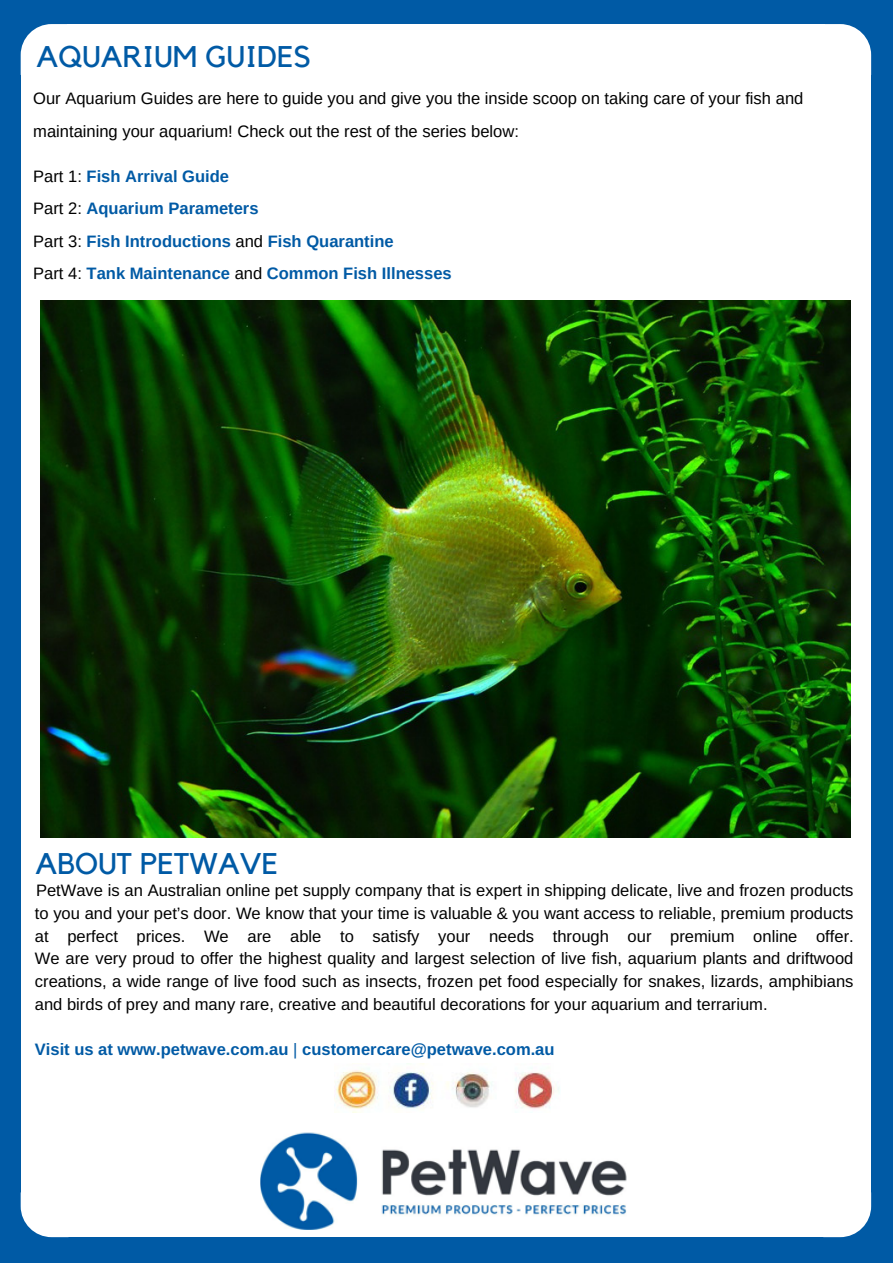
<style>
.page{position:relative;width:893px;height:1263px;background:#005aa5}
.page>*{position:absolute;margin:0;border:0;box-sizing:border-box;transform-origin:0 0}
.t1{font:29.85px "Kollektif";color:#005aa5}
.t2{font:16.5px/22.8px "Arimo";color:#000}
.t3{font:700 16.5px/32.2px "Arimo";color:#005aa5}
.s1{font-weight:400;color:#000}
.s2{font-weight:400}
</style>
<div class="page">
<svg style="left:825px;top:24px;width:46px;height:49px;background:#e7eff6"></svg>
<div style="left:823px;top:73px;width:48px;height:1121px;background:#fff"></div>
<div style="left:67px;top:73px;width:758px;height:1121px;background:#fff"></div>
<div style="left:67px;top:24px;width:758px;height:51px;background:#fff"></div>
<svg style="left:21px;top:24px;width:46px;height:49px;background:#e8f0f6"></svg>
<div style="left:21px;top:73px;width:48px;height:1121px;background:#fff"></div>
<div style="left:67px;top:1192px;width:758px;height:45px;background:#fff"></div>
<svg style="left:21px;top:1194px;width:46px;height:43px;background:#e6eef6"></svg>
<svg style="left:825px;top:1194px;width:46px;height:43px;background:#e5eef5"></svg>
<img style="left:260px;top:1133px;width:367px;height:97px">
<img style="left:334px;top:1063px;width:226px;height:49px">
<img style="left:41px;top:300px;width:809px;height:537px">
<h1 class="t1" style="left:37px;top:43px;width:276px">AQUARIUM GUIDES</h1>
<p class="t2" style="left:33px;top:83px;width:772px;line-height:32.4px">Our Aquarium Guides are here to guide you and give you the inside scoop on taking care of your fish and maintaining your aquarium! Check out the rest of the series below:</p>
<p class="t3" style="left:33px;top:160px;width:420px"><span class="s1">Part 1:</span> Fish Arrival Guide<br><span class="s1">Part 2:</span> Aquarium Parameters<br><span class="s1">Part 3:</span> Fish Introductions <span class="s1">and</span> Fish Quarantine<br><span class="s1">Part 4:</span> Tank Maintenance <span class="s1">and</span> Common Fish Illnesses</p>
<h1 class="t1" style="left:36px;top:850px;width:244px">ABOUT PETWAVE</h1>
<p class="t2" style="left:35px;top:879px;width:820px;text-align:justify">PetWave is an Australian online pet supply company that is expert in shipping delicate, live and frozen products to you and your pet’s door. We know that your time is valuable &amp; you want access to reliable, premium products at perfect prices. We are able to satisfy your needs through our premium online offer.<br>We are very proud to offer the highest quality and largest selection of live fish, aquarium plants and driftwood creations, a wide range of live food such as insects, frozen pet food especially for snakes, lizards, amphibians and birds of prey and many rare, creative and beautiful decorations for your aquarium and terrarium.</p>
<p class="t3" style="left:35px;top:1033px;width:521px">Visit us at www.petwave.com.au <span class="s2">|</span> customercare@petwave.com.au</p>
</div>
